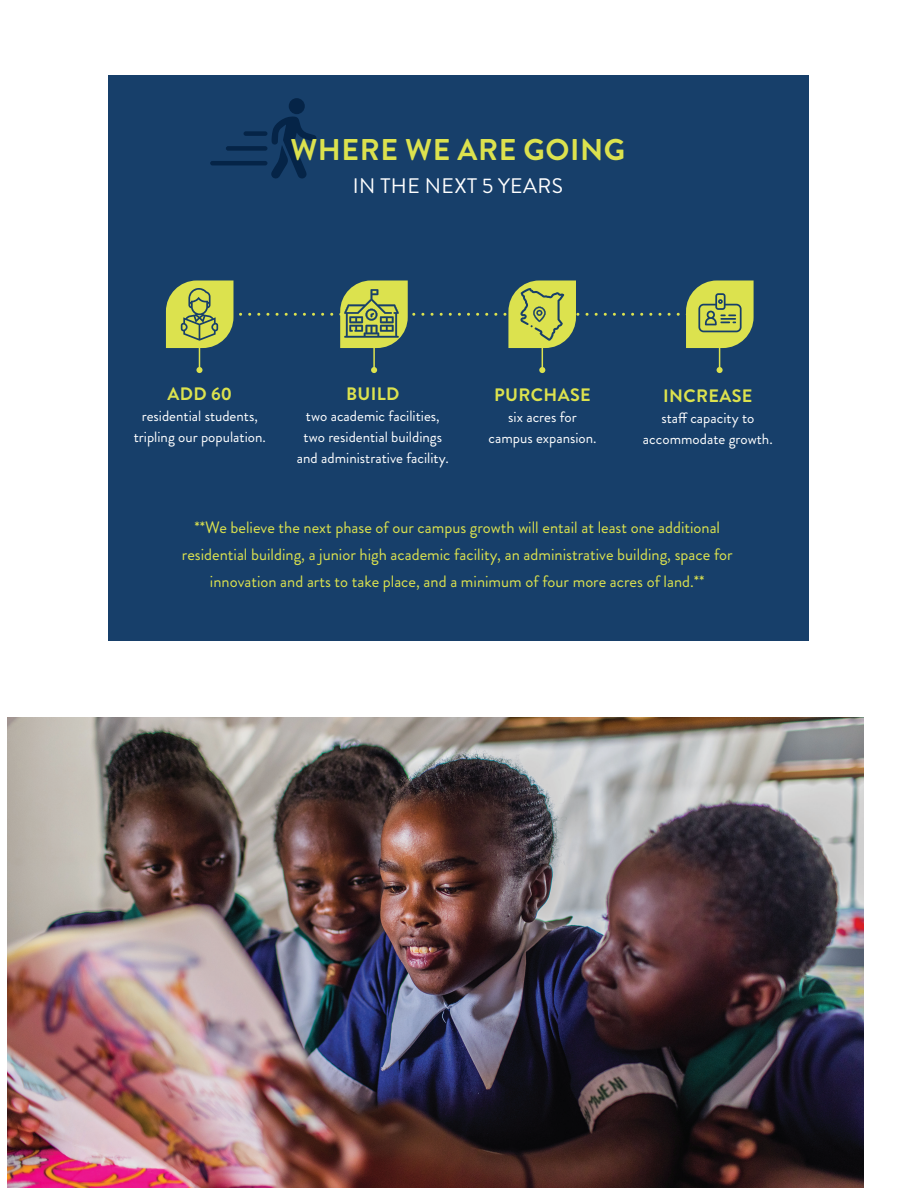
<style>
.page{position:relative;width:918px;height:1188px;background:#fff}
.page>*{position:absolute;margin:0;border:0;box-sizing:border-box;transform-origin:0 0}
.t1{font:700 30px "Brandon Grotesque";letter-spacing:.02em;color:#dce24e}
.t2{font:21px "Brandon Grotesque";letter-spacing:.02em;color:#fff}
.t3{font:700 18px "Brandon Grotesque";letter-spacing:.02em;color:#dce24e}
.t4{font:16.5px/27px "Brandon Grotesque";color:#dce24e;text-align:center}
.t5{font:15px/21px "Brandon Grotesque";color:#fff;text-align:center}
</style>
<div class="page">
<img style="left:8px;top:717px;width:856px;height:471px">
<div style="left:108px;top:76px;width:700px;height:565px;background:#173f6a"></div>
<hr style="left:199px;top:321px;width:1px;height:50px;background:#dce24e">
<div style="left:196px;top:367px;width:7px;height:6px;background:#dce24e;border-radius:50%"></div>
<hr style="left:373px;top:321px;width:2px;height:50px;background:#dce24e">
<svg style="left:371px;top:367px;width:6px;height:6px"></svg>
<hr style="left:542px;top:321px;width:1px;height:50px;background:#dce24e">
<svg style="left:539px;top:367px;width:6px;height:6px"></svg>
<hr style="left:719px;top:321px;width:1px;height:50px;background:#dce24e">
<svg style="left:717px;top:367px;width:6px;height:6px"></svg>
<svg style="left:166px;top:281px;width:588px;height:67px"></svg>
<svg style="left:271px;top:116px;width:46px;height:63px"></svg>
<div style="left:289px;top:98px;width:16px;height:16px;background:#052447;border-radius:50%"></div>
<div style="left:244px;top:131px;width:23px;height:5px;background:#052447;border-radius:2px"></div>
<div style="left:226px;top:146px;width:41px;height:5px;background:#052447;border-radius:2px"></div>
<hr style="left:210px;top:161px;width:57px;height:4px;background:#052447;border-radius:2px">
<p class="t1" style="left:290px;top:128px;width:336px">WHERE WE ARE GOING</p>
<p class="t2" style="left:353px;top:171px;width:212px">IN THE NEXT 5 YEARS</p>
<p class="t3" style="left:168px;top:382px;width:66px">ADD 60</p>
<p class="t5" style="left:134px;top:406px;width:134px">residential students, tripling our population.</p>
<p class="t3" style="left:346px;top:382px;width:55px">BUILD</p>
<p class="t5" style="left:306px;top:406px;width:135px">two academic facilities,</p>
<p class="t5" style="left:297px;top:427px;width:153px">two residential buildings and administrative facility.</p>
<p class="t3" style="left:494px;top:382px;width:98px">PURCHASE</p>
<p class="t5" style="left:508px;top:407px;width:70px">six acres for</p>
<p class="t5" style="left:489px;top:428px;width:110px">campus expansion.</p>
<p class="t3" style="left:663px;top:383px;width:91px">INCREASE</p>
<p class="t5" style="left:643px;top:407px;width:131px">staff capacity to accommodate growth.</p>
<p class="t4" style="left:182px;top:515px;width:552px">**We believe the next phase of our campus growth will entail at least one additional residential building, a junior high academic facility, an administrative building, space for innovation and arts to take place, and a minimum of four more acres of land.**</p>
</div>
